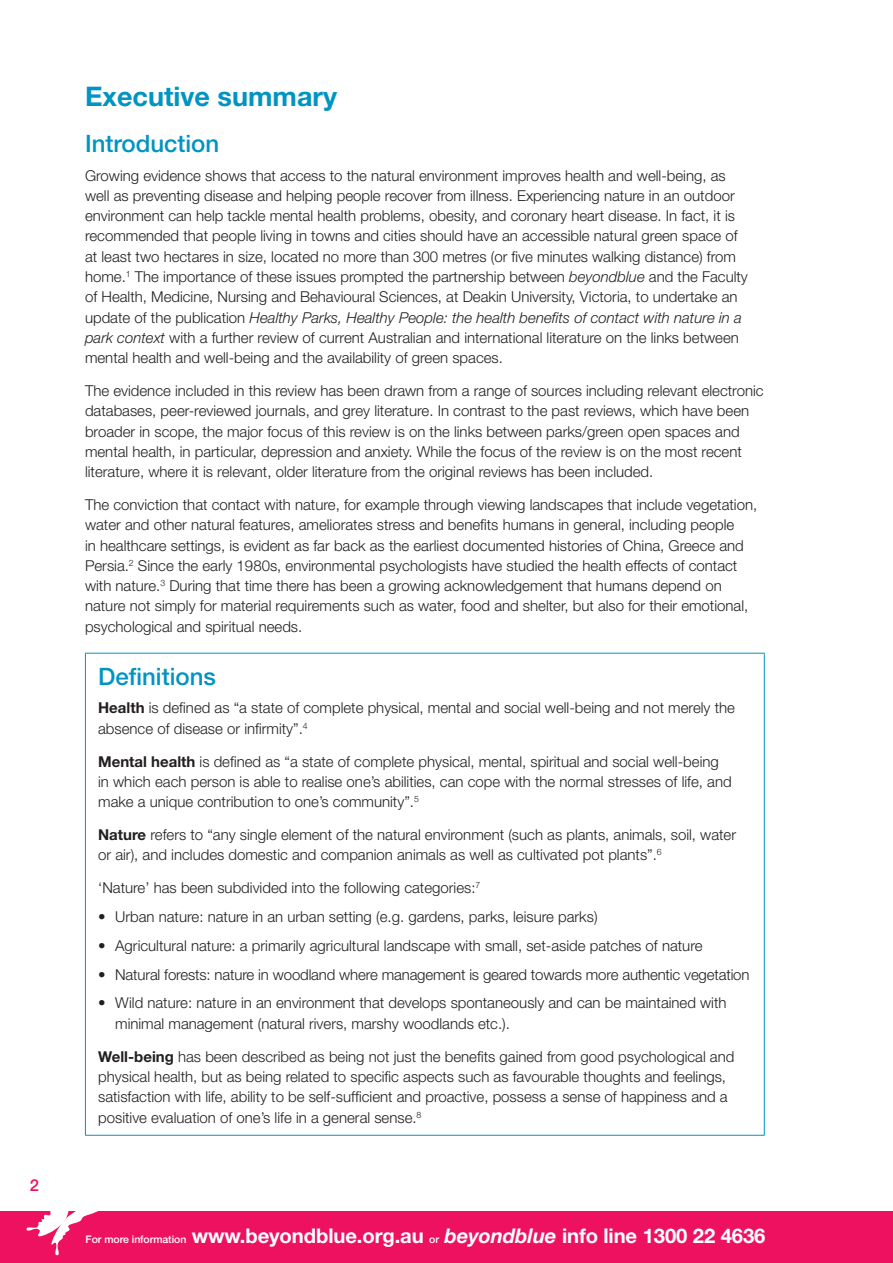
<style>
.page{position:relative;width:893px;height:1263px;background:#fff}
.page>*{position:absolute;margin:0;border:0;box-sizing:border-box;transform-origin:0 0}
.t1{font:700 27px "Helvetica Neue";color:#0094c3}
.t2{font:500 24px "Helvetica Neue";color:#0094c3}
.t3{font:700 20.25px "Helvetica Neue";letter-spacing:-.005em;color:#fff}
.t4{font:500 16.5px "Helvetica Neue";color:#ed1160}
.t5{font:300 15px/20.2px "Helvetica Neue";color:#231f20}
.s1{font-style:italic}
.s2{font-weight:700}
.s3{font-weight:500;font-size:10.5px}
</style>
<div class="page">
<div style="left:0;top:1212px;width:893px;height:51px;background:#ed1160"></div>
<svg style="left:26px;top:1211px;width:85px;height:44px"></svg>
<hr style="left:85px;top:653px;width:680px;height:1px;background:#0094c3">
<hr style="left:85px;top:653px;width:1px;height:482px;background:#0094c3">
<hr style="left:764px;top:653px;width:1px;height:482px;background:#0094c3">
<hr style="left:85px;top:1135px;width:680px;height:1px;background:#0094c3">
<p class="t4" style="left:30px;top:1175px;width:11px">2</p>
<h1 class="t1" style="left:85px;top:80px;width:253px">Executive summary</h1>
<h2 class="t2" style="left:85px;top:129px;width:136px">Introduction</h2>
<p class="t5" style="left:85px;top:165px;width:664px">Growing evidence shows that access to the natural environment improves health and well-being, as well as preventing disease and helping people recover from illness. Experiencing nature in an outdoor environment can help tackle mental health problems, obesity, and coronary heart disease. In fact, it is recommended that people living in towns and cities should have an accessible natural green space of at least two hectares in size, located no more than 300 metres (or five minutes walking distance) from home.<sup>1</sup> The importance of these issues prompted the partnership between <span class="s1">beyondblue</span> and the Faculty of Health, Medicine, Nursing and Behavioural Sciences, at Deakin University, Victoria, to undertake an update of the publication <span class="s1">Healthy Parks, Healthy People: the health benefits of contact with nature in a park context</span> with a further review of current Australian and international literature on the links between mental health and well-being and the availability of green spaces.</p>
<p class="t5" style="left:85px;top:380px;width:680px">The evidence included in this review has been drawn from a range of sources including relevant electronic databases, peer-reviewed journals, and grey literature. In contrast to the past reviews, which have been broader in scope, the major focus of this review is on the links between parks/green open spaces and mental health, in particular, depression and anxiety. While the focus of the review is on the most recent literature, where it is relevant, older literature from the original reviews has been included.</p>
<p class="t5" style="left:85px;top:494px;width:674px">The conviction that contact with nature, for example through viewing landscapes that include vegetation, water and other natural features, ameliorates stress and benefits humans in general, including people<br>in healthcare settings, is evident as far back as the earliest documented histories of China, Greece and Persia.<sup>2</sup> Since the early 1980s, environmental psychologists have studied the health effects of contact with nature.<sup>3</sup> During that time there has been a growing acknowledgement that humans depend on nature not simply for material requirements such as water, food and shelter, but also for their emotional, psychological and spiritual needs.</p>
<h2 class="t2" style="left:98px;top:662px;width:119px">Definitions</h2>
<p class="t5" style="left:98px;top:698px;width:638px"><span class="s2">Health</span> is defined as “a state of complete physical, mental and social well-being and not merely the absence of disease or infirmity”.<sup>4</sup></p>
<p class="t5" style="left:98px;top:751px;width:635px"><span class="s2">Mental health</span> is defined as “a state of complete physical, mental, spiritual and social well-being in which each person is able to realise one’s abilities, can cope with the normal stresses of life, and make a unique contribution to one’s community”.<sup>5</sup></p>
<p class="t5" style="left:98px;top:824px;width:639px"><span class="s2">Nature</span> refers to “any single element of the natural environment (such as plants, animals, soil, water or air), and includes domestic and companion animals as well as cultivated pot plants”.<sup>6</sup></p>
<p class="t5" style="left:98px;top:878px;width:384px">‘Nature’ has been subdivided into the following categories:<sup>7</sup></p>
<p class="t5" style="left:98px;top:906px;width:501px">• Urban nature: nature in an urban setting (e.g. gardens, parks, leisure parks)</p>
<p class="t5" style="left:98px;top:935px;width:606px">• Agricultural nature: a primarily agricultural landscape with small, set-aside patches of nature</p>
<p class="t5" style="left:98px;top:964px;width:653px">• Natural forests: nature in woodland where management is geared towards more authentic vegetation</p>
<p class="t5" style="left:115px;top:993px;width:613px;text-indent:-17px">• Wild nature: nature in an environment that develops spontaneously and can be maintained with minimal management (natural rivers, marshy woodlands etc.).</p>
<p class="t5" style="left:98px;top:1046px;width:638px"><span class="s2">Well-being</span> has been described as being not just the benefits gained from good psychological and physical health, but as being related to specific aspects such as favourable thoughts and feelings, satisfaction with life, ability to be self-sufficient and proactive, possess a sense of happiness and a positive evaluation of one’s life in a general sense.<sup>8</sup></p>
<h3 class="t3" style="left:86px;top:1223px;width:681px"><span class="s3">For more information</span> www.beyondblue.org.au <span class="s3">or</span> <span class="s1">beyondblue</span> info line 1300 22 4636</h3>
</div>
